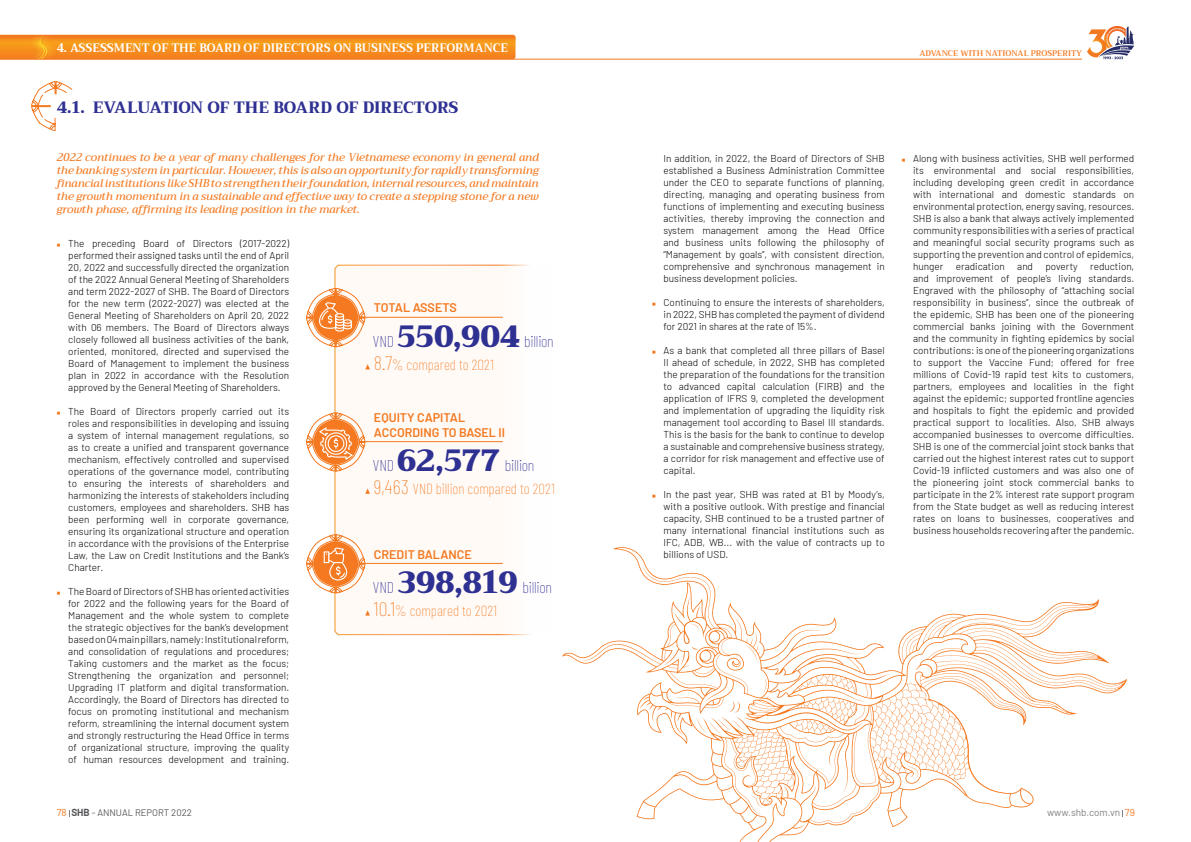
<style>
.page{position:relative;width:1191px;height:842px;background:#fff}
.page>*{position:absolute;margin:0;border:0;box-sizing:border-box;transform-origin:0 0}
.t1{font:100 16px "Barlow Condensed";letter-spacing:-.015em;color:#2e3092}
.t2{font:800 16px "Trirong";letter-spacing:-.01em;color:#2e3092}
.t3{font:100 15px "Barlow Condensed";color:#f47920}
.t4{font:600 12.5px/15px "Barlow";color:#f47920}
.t5{font:700 12px "Trirong";color:#fff;scale:.96 1}
.t6{font:italic 500 11px/13.2px "Trirong";color:#f47920;text-align:justify}
.t7{font:300 10px/12px "Barlow";color:#000;text-align:justify}
.t8{font:10px "Barlow";color:#808285}
.t9{font:9.5px "Barlow";color:#58595b}
.t10{font:600 8px "Trirong";color:#f47920}
.s1{font-family:"Trirong";font-weight:900;font-size:30px}
.s2{font-size:20px}
.s3{font-size:10px;color:#f47920}
.s4{font-weight:700;font-size:10px}
.s5{color:#f47920}
</style>
<div class="page">
<svg style="left:562px;top:547px;width:565px;height:295px"></svg>
<svg style="left:905px;top:764px;width:13px;height:15px"></svg>
<svg style="left:750px;top:794px;width:13px;height:14px"></svg>
<div style="left:334px;top:264px;width:196px;height:372px;background:#fffaf6"></div>
<hr style="left:361px;top:317px;width:142px;height:1px;background:#f47920">
<svg style="left:365px;top:364px;width:5px;height:5px"></svg>
<hr style="left:361px;top:441px;width:142px;height:1px;background:#f47920">
<svg style="left:365px;top:489px;width:5px;height:5px"></svg>
<hr style="left:361px;top:563px;width:142px;height:1px;background:#f47920">
<svg style="left:365px;top:610px;width:5px;height:6px"></svg>
<svg style="left:306px;top:534px;width:59px;height:60px"></svg>
<svg style="left:306px;top:412px;width:59px;height:60px"></svg>
<svg style="left:306px;top:288px;width:59px;height:59px"></svg>
<svg style="left:31px;top:81px;width:41px;height:50px"></svg>
<hr style="left:0;top:59px;width:1082px;height:1px;background:#f47920">
<svg style="left:1087px;top:26px;width:47px;height:33px"></svg>
<svg style="left:0;top:35px;width:515px;height:24px;background:#f58b1d"></svg>
<p class="t5" style="left:57px;top:38px;width:471px">4. ASSESSMENT OF THE BOARD OF DIRECTORS ON BUSINESS PERFORMANCE</p>
<h1 class="t2" style="left:57px;top:98px;width:403px">4.1. EVALUATION OF THE BOARD OF DIRECTORS</h1>
<p class="t6" style="left:57px;top:150px;width:483px">2022 continues to be a year of many challenges for the Vietnamese economy in general and the banking system in particular. However, this is also an opportunity for rapidly transforming financial institutions like SHB to strengthen their foundation, internal resources, and maintain the growth momentum in a sustainable and effective way to create a stepping stone for a new growth phase, affirming its leading position in the market.</p>
<p class="t7" style="left:68px;top:236px;width:222px">The preceding Board of Directors (2017-2022) performed their assigned tasks until the end of April 20, 2022 and successfully directed the organization of the 2022 Annual General Meeting of Shareholders and term 2022-2027 of SHB. The Board of Directors for the new term (2022-2027) was elected at the General Meeting of Shareholders on April 20, 2022 with 06 members. The Board of Directors always closely followed all business activities of the bank, oriented, monitored, directed and supervised the Board of Management to implement the business plan in 2022 in accordance with the Resolution approved by the General Meeting of Shareholders.</p>
<p class="t7" style="left:68px;top:404px;width:222px">The Board of Directors properly carried out its roles and responsibilities in developing and issuing a system of internal management regulations, so as to create a unified and transparent governance mechanism, effectively controlled and supervised operations of the governance model, contributing to ensuring the interests of shareholders and harmonizing the interests of stakeholders including customers, employees and shareholders. SHB has been performing well in corporate governance, ensuring its organizational structure and operation in accordance with the provisions of the Enterprise Law, the Law on Credit Institutions and the Bank’s Charter.</p>
<p class="t7" style="left:68px;top:584px;width:222px">The Board of Directors of SHB has oriented activities for 2022 and the following years for the Board of Management and the whole system to complete the strategic objectives for the bank’s development based on 04 main pillars, namely: Institutional reform, and consolidation of regulations and procedures; Taking customers and the market as the focus; Strengthening the organization and personnel; Upgrading IT platform and digital transformation.<br>Accordingly, the Board of Directors has directed to focus on promoting institutional and mechanism reform, streamlining the internal document system and strongly restructuring the Head Office in terms of organizational structure, improving the quality of human resources development and training.</p>
<p class="t4" style="left:374px;top:299px;width:84px">TOTAL ASSETS</p>
<h1 class="t1" style="left:373px;top:330px;width:182px">VND <span class="s1">550,904</span> billion</h1>
<h2 class="t3" style="left:374px;top:354px;width:121px"><span class="s2">8.7</span>% compared to 2021</h2>
<p class="t4" style="left:374px;top:409px;width:133px">EQUITY CAPITAL<br>ACCORDING TO BASEL II</p>
<h1 class="t1" style="left:373px;top:454px;width:163px">VND <span class="s1">62,577</span> billion</h1>
<h2 class="t3" style="left:374px;top:478px;width:182px"><span class="s2">9,463</span> VND billion compared to 2021</h2>
<p class="t4" style="left:374px;top:545px;width:99px">CREDIT BALANCE</p>
<h1 class="t1" style="left:373px;top:576px;width:181px">VND <span class="s1">398,819</span> billion</h1>
<h2 class="t3" style="left:374px;top:600px;width:125px"><span class="s2">10.1</span>% compared to 2021</h2>
<p class="t10" style="left:919px;top:47px;width:164px">ADVANCE WITH NATIONAL PROSPERITY</p>
<p class="t7" style="left:663px;top:152px;width:223px">In addition, in 2022, the Board of Directors of SHB established a Business Administration Committee under the CEO to separate functions of planning, directing, managing and operating business from functions of implementing and executing business activities, thereby improving the connection and system management among the Head Office and business units following the philosophy of “Management by goals”, with consistent direction, comprehensive and synchronous management in business development policies.</p>
<p class="t7" style="left:663px;top:296px;width:223px">Continuing to ensure the interests of shareholders, in 2022, SHB has completed the payment of dividend for 2021 in shares at the rate of 15%.</p>
<p class="t7" style="left:663px;top:344px;width:223px">As a bank that completed all three pillars of Basel II ahead of schedule, in 2022, SHB has completed the preparation of the foundations for the transition to advanced capital calculation (FIRB) and the application of IFRS 9, completed the development and implementation of upgrading the liquidity risk management tool according to Basel III standards.<br>This is the basis for the bank to continue to develop a sustainable and comprehensive business strategy, a corridor for risk management and effective use of capital.</p>
<p class="t7" style="left:663px;top:488px;width:223px">In the past year, SHB was rated at B1 by Moody’s, with a positive outlook. With prestige and financial capacity, SHB continued to be a trusted partner of many international financial institutions such as IFC, ADB, WB... with the value of contracts up to billions of USD.</p>
<p class="t7" style="left:913px;top:152px;width:223px">Along with business activities, SHB well performed its environmental and social responsibilities, including developing green credit in accordance with international and domestic standards on environmental protection, energy saving, resources.<br>SHB is also a bank that always actively implemented community responsibilities with a series of practical and meaningful social security programs such as supporting the prevention and control of epidemics, hunger eradication and poverty reduction, and improvement of people’s living standards.<br>Engraved with the philosophy of “attaching social responsibility in business”, since the outbreak of the epidemic, SHB has been one of the pioneering commercial banks joining with the Government and the community in fighting epidemics by social contributions: is one of the pioneering organizations to support the Vaccine Fund; offered for free millions of Covid-19 rapid test kits to customers, partners, employees and localities in the fight against the epidemic; supported frontline agencies and hospitals to fight the epidemic and provided practical support to localities. Also, SHB always accompanied businesses to overcome difficulties.<br>SHB is one of the commercial joint stock banks that carried out the highest interest rates cut to support Covid-19 inflicted customers and was also one of the pioneering joint stock commercial banks to participate in the 2% interest rate support program from the State budget as well as reducing interest rates on loans to businesses, cooperatives and business households recovering after the pandemic.</p>
<p class="t9" style="left:57px;top:806px;width:137px"><span class="s3">78</span> <span class="s4">SHB</span> - ANNUAL REPORT 2022</p>
<p class="t8" style="left:1047px;top:805px;width:89px">www.shb.com.vn <span class="s5">79</span></p>
</div>
